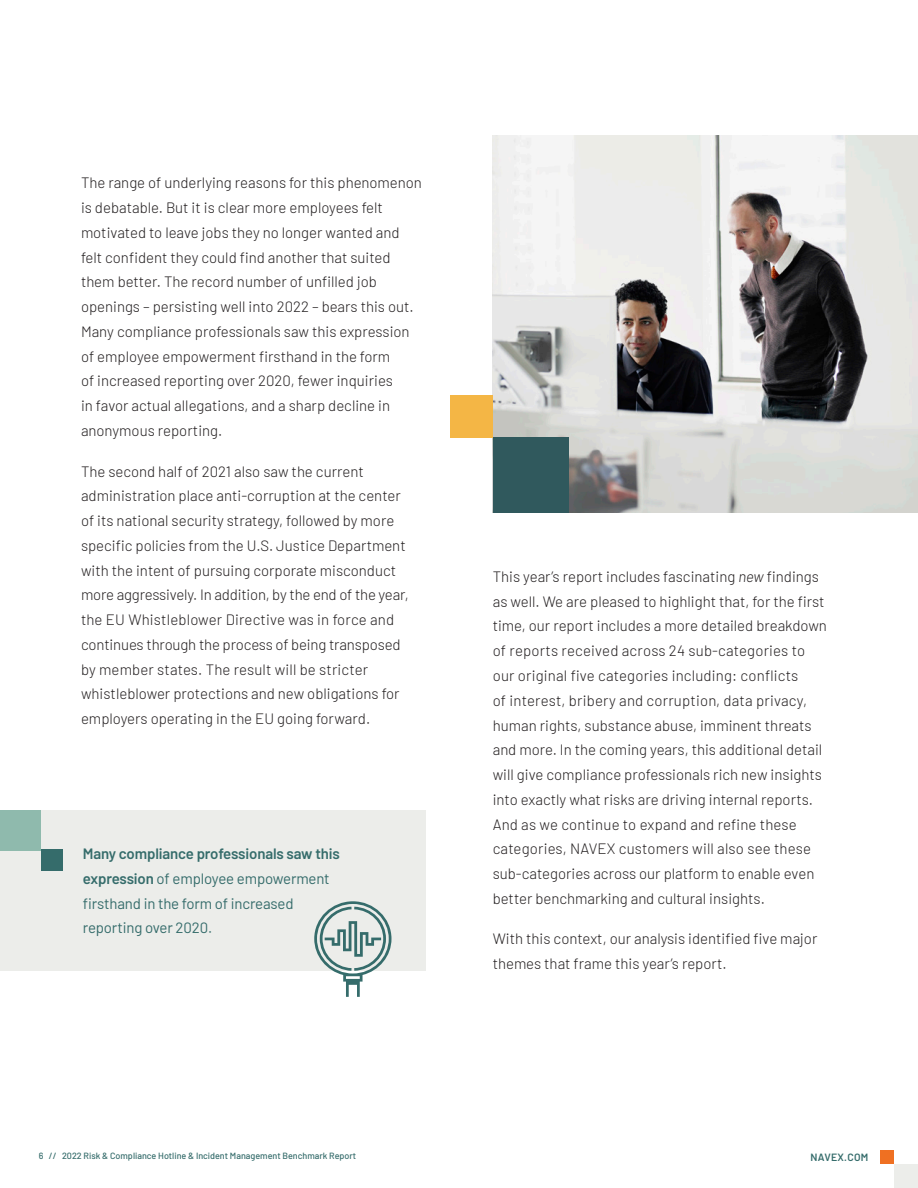
<style>
.page{position:relative;width:918px;height:1188px;background:#fff}
.page>*{position:absolute;margin:0;border:0;box-sizing:border-box;transform-origin:0 0}
.t1{font:300 15px/24.8px "Barlow";color:#231f20}
.t2{font:15px/24.8px "Barlow";letter-spacing:-.01em;color:#356c6b}
.t3{font:600 10.5px "Barlow";letter-spacing:.025em;color:#356c6b}
.t4{font:500 9px "Barlow";color:#356c6b}
.s1{font-weight:600}
.s2{font-style:italic}
</style>
<div class="page">
<div style="left:880px;top:1150px;width:14px;height:14px;background:#ef7022"></div>
<div style="left:894px;top:1164px;width:24px;height:24px;background:#ecedea"></div>
<img style="left:493px;top:135px;width:425px;height:378px">
<div style="left:493px;top:437px;width:76px;height:76px;background:#30595d"></div>
<div style="left:450px;top:395px;width:43px;height:42px;background:#f4b645"></div>
<div style="left:0;top:810px;width:425px;height:161px;background:#ecedea"></div>
<div style="left:0;top:810px;width:41px;height:41px;background:#8fbaad"></div>
<div style="left:41px;top:849px;width:21px;height:22px;background:#356c6b"></div>
<svg style="left:314px;top:901px;width:77px;height:96px"></svg>
<p class="t1" style="left:81px;top:169px;width:342px">The range of underlying reasons for this phenomenon is debatable. But it is clear more employees felt motivated to leave jobs they no longer wanted and felt confident they could find another that suited them better. The record number of unfilled job openings – persisting well into 2022 – bears this out.<br>Many compliance professionals saw this expression of employee empowerment firsthand in the form<br>of increased reporting over 2020, fewer inquiries<br>in favor actual allegations, and a sharp decline in anonymous reporting.</p>
<p class="t1" style="left:81px;top:458px;width:329px">The second half of 2021 also saw the current administration place anti-corruption at the center of its national security strategy, followed by more specific policies from the U.S. Justice Department with the intent of pursuing corporate misconduct more aggressively. In addition, by the end of the year, the EU Whistleblower Directive was in force and continues through the process of being transposed by member states. The result will be stricter whistleblower protections and new obligations for employers operating in the EU going forward.</p>
<p class="t2" style="left:83px;top:840px;width:259px"><span class="s1">Many compliance professionals saw this expression</span> of employee empowerment firsthand in the form of increased reporting over 2020.</p>
<p class="t1" style="left:493px;top:563px;width:336px">This year’s report includes fascinating <span class="s2">new</span> findings as well. We are pleased to highlight that, for the first time, our report includes a more detailed breakdown of reports received across 24 sub-categories to our original five categories including: conflicts<br>of interest, bribery and corruption, data privacy, human rights, substance abuse, imminent threats and more. In the coming years, this additional detail will give compliance professionals rich new insights into exactly what risks are driving internal reports.<br>And as we continue to expand and refine these categories, NAVEX customers will also see these sub-categories across our platform to enable even better benchmarking and cultural insights.</p>
<p class="t1" style="left:493px;top:926px;width:326px">With this context, our analysis identified five major themes that frame this year’s report.</p>
<p class="t4" style="left:39px;top:1150px;width:319px">6 // 2022 Risk &amp; Compliance Hotline &amp; Incident Management Benchmark Report</p>
<p class="t3" style="left:810px;top:1149px;width:59px">NAVEX.COM</p>
</div>
